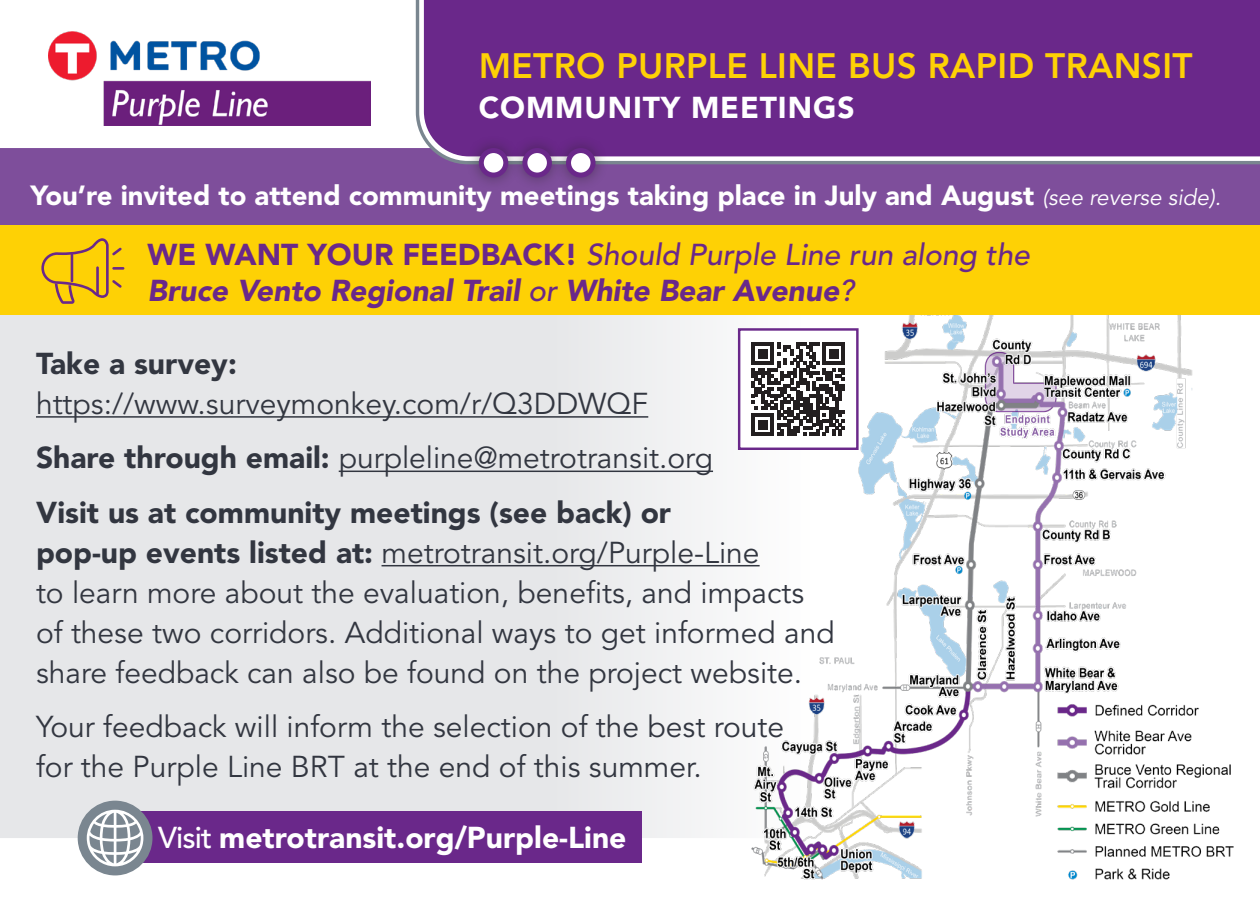
<style>
.page{position:relative;width:1260px;height:900px;background:#fff}
.page>*{position:absolute;margin:0;border:0;box-sizing:border-box;transform-origin:0 0}
.t1{font:800 35px "Avenir LT Std";letter-spacing:.01em;color:#fed105}
.body-text{font:30px/40px "Avenir LT Std";color:#323640}
.body-text-2{font:italic 900 30px/36px "Avenir LT Std";color:#6a288a}
.Body{font:900 30px "Avenir LT Std";color:#fff}
.Body-2{font:900 30px "Avenir LT Std";letter-spacing:.03em;color:#fff}
.body-text-3{font:900 27.5px "Avenir LT Std";color:#fff}
.s1{font-weight:400;font-style:italic;font-size:22.5px}
.s2{font-style:normal}
.s3{font-weight:500}
.s4{font-weight:900}
</style>
<div class="page">
<div style="left:0;top:148px;width:1260px;height:77px;background:#7e4e9b"></div>
<svg style="left:0;top:315px;width:706px;height:523px;background:#e7e8ea"></svg>
<svg style="left:414px;top:0;width:846px;height:166px"></svg>
<div style="left:424px;top:0;width:836px;height:156px;background:#6a288a"></div>
<div style="left:113px;top:811px;width:528px;height:52px;background:#6a288a"></div>
<div style="left:78px;top:801px;width:74px;height:74px;background:#7a8690;border-radius:50%"></div>
<svg style="left:87px;top:810px;width:56px;height:56px"></svg>
<div style="left:466px;top:135px;width:55px;height:55px;background:#231f20;opacity:.48"></div>
<div style="left:481px;top:151px;width:25px;height:24px;background:#fff;border-radius:50%"></div>
<div style="left:479px;top:148px;width:29px;height:30px;border:5px solid #6a288a;border-radius:50%"></div>
<div style="left:510px;top:135px;width:54px;height:55px;background:#231f20;opacity:.48"></div>
<svg style="left:525px;top:151px;width:24px;height:24px"></svg>
<div style="left:522px;top:148px;width:30px;height:30px;border:5px solid #6a288a;border-radius:50%"></div>
<div style="left:553px;top:135px;width:55px;height:55px;background:#231f20;opacity:.48"></div>
<svg style="left:569px;top:151px;width:24px;height:24px"></svg>
<div style="left:566px;top:148px;width:30px;height:30px;border:5px solid #6a288a;border-radius:50%"></div>
<img style="left:48px;top:31px;width:322px;height:95px">
<img style="left:706px;top:315px;width:487px;height:565px">
<img style="left:1051px;top:695px;width:183px;height:185px">
<div style="left:0;top:225px;width:1260px;height:90px;background:#fed105"></div>
<hr style="left:36px;top:416px;width:612px;height:2px;background:#323640">
<hr style="left:339px;top:471px;width:374px;height:1px;background:#323640">
<hr style="left:382px;top:565px;width:378px;height:1px;background:#323640">
<svg style="left:41px;top:238px;width:83px;height:66px"></svg>
<div style="left:739px;top:329px;width:118px;height:120px;background:#fff"></div>
<svg style="left:752px;top:342px;width:93px;height:94px"></svg>
<div style="left:738px;top:328px;width:121px;height:122px;border:2px solid #6a288a"></div>
<p class="t1" style="left:479px;top:45px;width:715px">METRO PURPLE LINE BUS RAPID TRANSIT</p>
<p class="Body-2" style="left:479px;top:90px;width:377px">COMMUNITY MEETINGS</p>
<p class="body-text-3" style="left:31px;top:179px;width:1192px">You’re invited to attend community meetings taking place in July and August <span class="s1">(see reverse side).</span></p>
<p class="body-text-2" style="left:148px;top:237px;width:884px"><span class="s2">WE WANT YOUR FEEDBACK!</span> <span class="s3">Should Purple Line run along the<br></span>Bruce Vento Regional Trail <span class="s3">or</span> White Bear Avenue<span class="s3">?</span></p>
<p class="body-text" style="left:36px;top:344px;width:614px"><span class="s4">Take a survey: </span>https://www.surveymonkey.com/r/Q3DDWQF</p>
<p class="body-text" style="left:36px;top:439px;width:679px"><span class="s4">Share through email:</span> purpleline@metrotransit.org</p>
<p class="body-text" style="left:36px;top:493px;width:800px"><span class="s4">Visit us at community meetings (see back) or<br>pop-up events listed at:</span> metrotransit.org/Purple-Line<br>to learn more about the evaluation, benefits, and impacts of these two corridors. Additional ways to get informed and share feedback can also be found on the project website.</p>
<p class="body-text" style="left:36px;top:708px;width:750px">Your feedback will inform the selection of the best route for the Purple Line BRT at the end of this summer.</p>
<p class="Body" style="left:158px;top:819px;width:470px"><span class="s3">Visit</span> metrotransit.org/Purple-Line</p>
</div>
